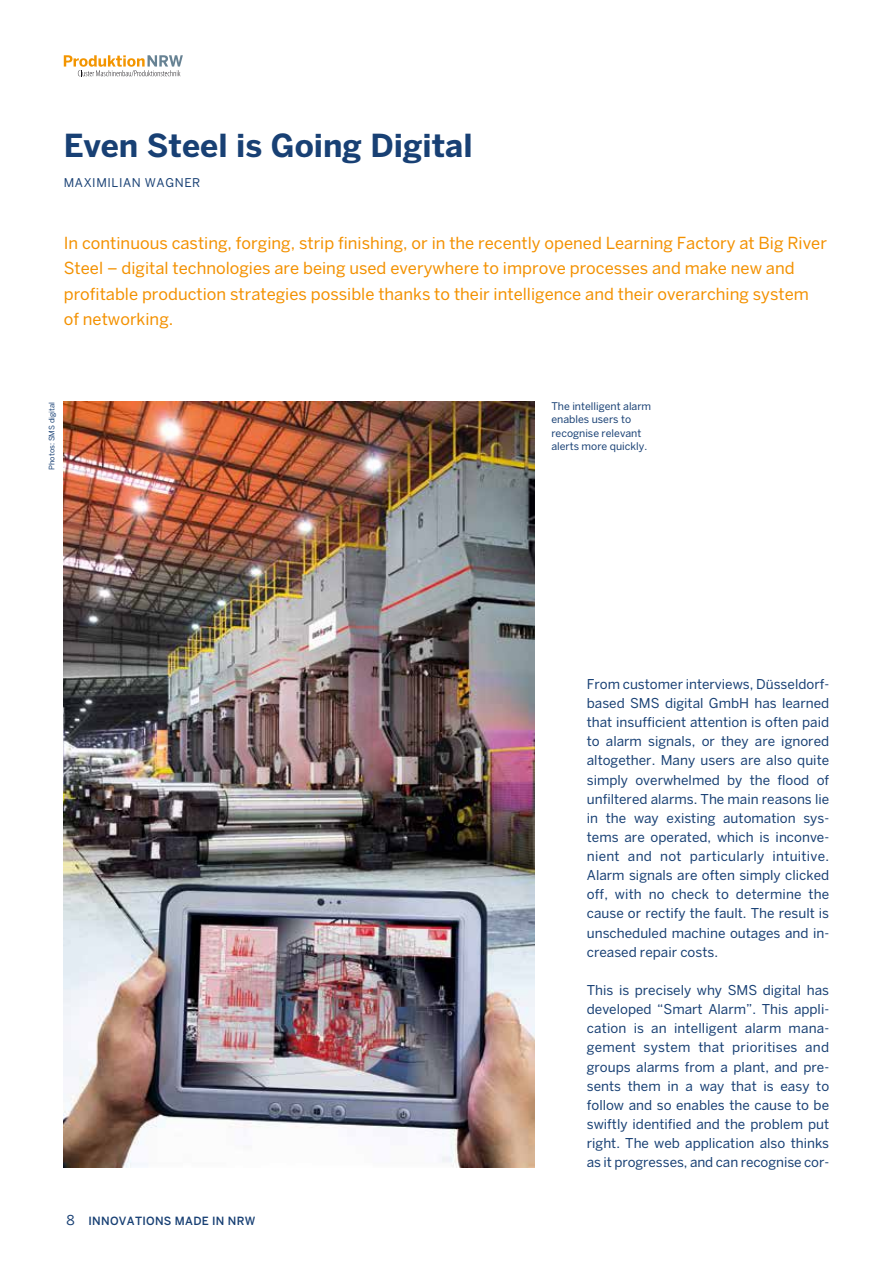
<style>
.page{position:relative;width:893px;height:1263px;background:#fff}
.page>*{position:absolute;margin:0;border:0;box-sizing:border-box;transform-origin:0 0}
.t1{font:700 31.5px "Benton Sans";color:#184074}
.t2{font:16.5px/25.5px "Benton Sans";color:#f39100}
.t3{font:13.5px/19.2px "Benton Sans";color:#184074;text-align:justify}
.t4{font:12px "Benton Sans";letter-spacing:.05em;color:#184074}
.t5{font:500 11.25px "Benton Sans";letter-spacing:.025em;color:#184074}
.t6{font:10.5px/13.5px "Benton Sans";color:#184074}
.t7{font:7.5px "Benton Sans";color:#184074}
.s1{font-weight:400;font-size:13.5px}
</style>
<div class="page">
<svg style="left:64px;top:55px;width:119px;height:22px"></svg>
<img style="left:64px;top:402px;width:470px;height:765px">
<h1 class="t1" style="left:64px;top:127px;width:410px">Even Steel is Going Digital</h1>
<p class="t4" style="left:64px;top:176px;width:37px">Maximilian</p>
<p class="t4" style="left:145px;top:176px;width:22px">Wagner</p>
<p class="t2" style="left:64px;top:230px;width:765px">In continuous casting, forging, strip finishing, or in the recently opened Learning Factory at Big River Steel – digital technologies are being used everywhere to improve processes and make new and profitable production strategies possible thanks to their intelligence and their overarching system of networking.</p>
<p class="t7" style="left:47px;top:470px;width:70px;rotate:-90deg">Photos: SMS digital</p>
<p class="t6" style="left:551px;top:399px;width:101px">The intelligent alarm enables users to recognise relevant alerts more quickly.</p>
<p class="t5" style="left:66px;top:1214px;width:191px"><span class="s1">8</span> I NNOVATIONS MADE I N N RW</p>
<p class="t3" style="left:587px;top:674px;width:244px">From customer interviews, Düsseldorf&shy;based SMS digital GmbH has learned that insufficient attention is often paid to alarm signals, or they are ignored altogether. Many users are also quite simply overwhelmed by the flood of unfiltered alarms. The main reasons lie in the way existing automation sys&shy;tems are operated, which is inconve&shy;nient and not particularly intuitive.<br>Alarm signals are often simply clicked off, with no check to determine the cause or rectify the fault. The result is unscheduled machine outages and in&shy;creased repair costs.</p>
<p class="t3" style="left:587px;top:980px;width:244px">This is precisely why SMS digital has developed “Smart Alarm”. This appli&shy;cation is an intelligent alarm mana&shy;gement system that prioritises and groups alarms from a plant, and pre&shy;sents them in a way that is easy to follow and so enables the cause to be swiftly identified and the problem put right. The web application also thinks as it progresses, and can recognise cor-</p>
</div>
